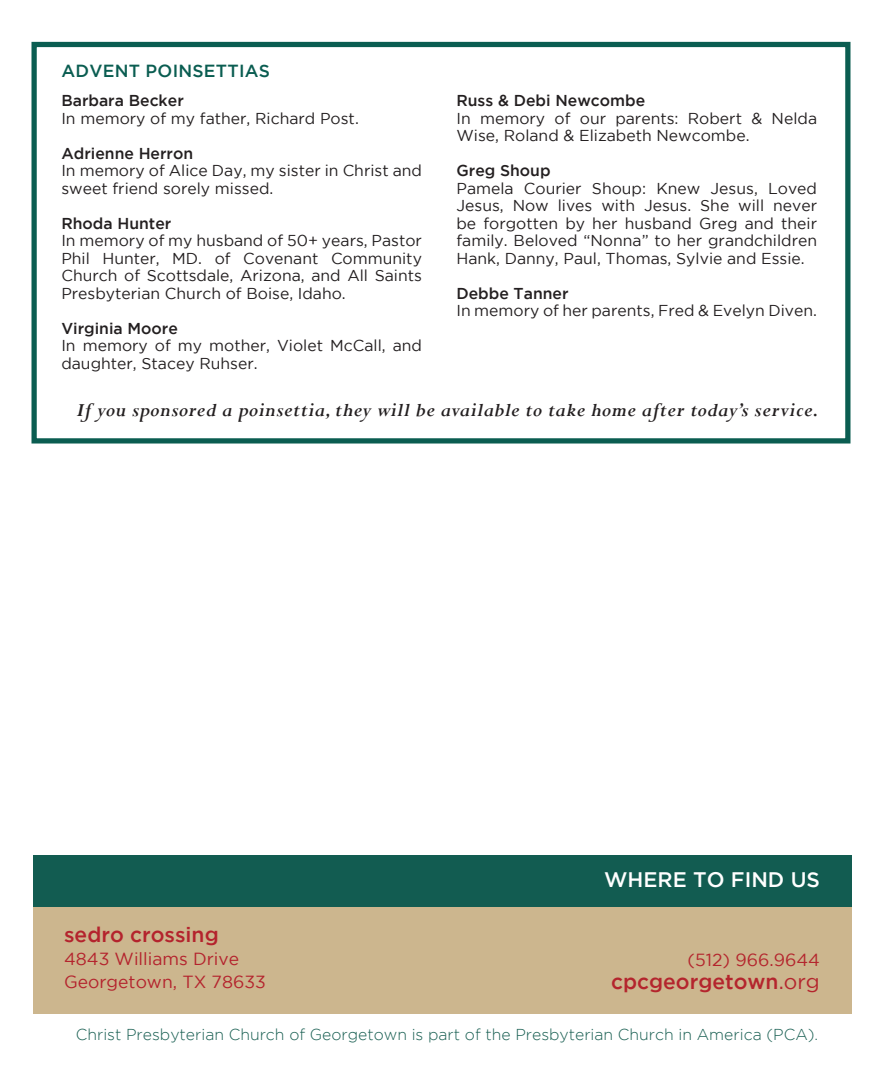
<style>
.page{position:relative;width:882px;height:1071px;background:#fff}
.page>*{position:absolute;margin:0;border:0;box-sizing:border-box;transform-origin:0 0}
.t1{font:italic 700 21px "Perpetua";letter-spacing:.03em;color:#231f20}
.t2{font:500 21px "Gotham";color:#b4252d}
.t3{font:500 21px "Gotham";color:#b4232d}
.t4{font:500 21px "Gotham";color:#fff}
.t5{font:17.5px "Gotham";color:#b4232d}
.t6{font:500 17.5px "Gotham";letter-spacing:.015em;color:#0a5d51}
.t7{font:17.5px "Gotham";color:#b4252d}
.t8{font:15.75px/17.5px "Gotham";color:#231f20}
.t9{font:500 15.75px "Gotham";color:#231f20}
.t10{font:300 15.75px "Gotham";color:#165d50}
.s1{font-weight:400}
</style>
<div class="page">
<div style="left:33px;top:864px;width:819px;height:150px;background:#ccb68e"></div>
<div style="left:33px;top:855px;width:819px;height:51px;background:#125c51"></div>
<div style="left:32px;top:42px;width:818px;height:402px;border:5px solid #0a5d51"></div>
<p class="t6" style="left:61px;top:61px;width:210px">ADVENT POINSETTIAS</p>
<p class="t9" style="left:61px;top:92px;width:124px">Barbara Becker</p>
<p class="t8" style="left:61px;top:109px;width:299px">In memory of my father, Richard Post.</p>
<p class="t9" style="left:61px;top:144px;width:133px">Adrienne Herron</p>
<p class="t8" style="left:61px;top:161px;width:362px">In memory of Alice Day, my sister in Christ and sweet friend sorely missed.</p>
<p class="t9" style="left:61px;top:214px;width:111px">Rhoda Hunter</p>
<p class="t8" style="left:61px;top:231px;width:362px;text-align:justify">In memory of my husband of 50+ years, Pastor Phil Hunter, MD. of Covenant Community Church of Scottsdale, Arizona, and All Saints Presbyterian Church of Boise, Idaho.</p>
<p class="t9" style="left:61px;top:319px;width:118px">Virginia Moore</p>
<p class="t8" style="left:61px;top:336px;width:362px">In memory of my mother, Violet McCall, and daughter, Stacey Ruhser.</p>
<p class="t9" style="left:456px;top:92px;width:190px">Russ &amp; Debi Newcombe</p>
<p class="t8" style="left:456px;top:109px;width:362px">In memory of our parents: Robert &amp; Nelda<br>Wise, Roland &amp; Elizabeth Newcombe.</p>
<p class="t9" style="left:456px;top:162px;width:96px">Greg Shoup</p>
<p class="t8" style="left:456px;top:179px;width:362px;text-align:justify">Pamela Courier Shoup: Knew Jesus, Loved Jesus, Now lives with Jesus. She will never be forgotten by her husband Greg and their family. Beloved “Nonna” to her grandchildren Hank, Danny, Paul, Thomas, Sylvie and Essie.</p>
<p class="t9" style="left:456px;top:284px;width:114px">Debbe Tanner</p>
<p class="t8" style="left:456px;top:301px;width:362px">In memory of her parents, Fred &amp; Evelyn Diven.</p>
<p class="t1" style="left:77px;top:397px;width:744px">If you sponsored a poinsettia, they will be available to take home after today’s service.</p>
<p class="t3" style="left:64px;top:923px;width:156px">sedro crossing</p>
<p class="t5" style="left:64px;top:949px;width:177px">4843 Williams Drive</p>
<p class="t5" style="left:64px;top:972px;width:203px">Georgetown, TX 78633</p>
<p class="t4" style="left:604px;top:867px;width:217px">WHERE TO FIND US</p>
<p class="t7" style="left:688px;top:950px;width:134px">(512) 966.9644</p>
<p class="t2" style="left:611px;top:969px;width:210px">cpcgeorgetown<span class="s1">.org</span></p>
<p class="t10" style="left:76px;top:1025px;width:744px">Christ Presbyterian Church of Georgetown is part of the Presbyterian Church in America (PCA).</p>
</div>
